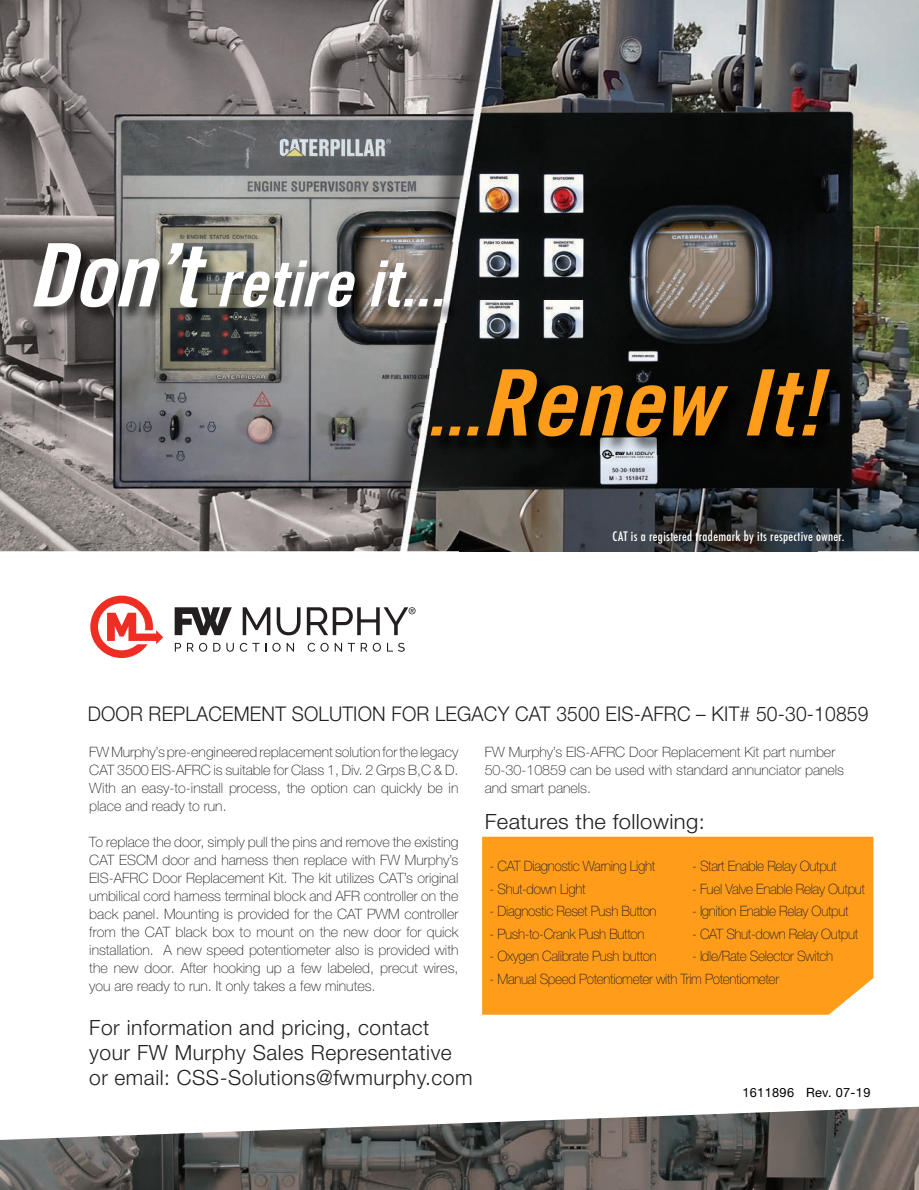
<style>
.page{position:relative;width:919px;height:1190px;background:#fff}
.page>*{position:absolute;margin:0;border:0;box-sizing:border-box;transform-origin:0 0}
.t1{font:italic 700 condensed 91.65px "Trade Gothic No.20";color:#ff9d1b;scale:1.08 1}
.t2{font:italic 700 condensed 63.6px "Trade Gothic No.20";color:#fff;scale:1.05 1}
.t3{font:300 21px/25.2px "Helvetica Neue LT Std";letter-spacing:.025em;color:#231f20}
.t4{font:300 21px "Helvetica Neue LT Std";letter-spacing:.025em;color:#231f20;scale:1.05 1}
.t5{font:300 20.25px "Helvetica Neue LT Std";letter-spacing:.01em;color:#231f20;scale:.95 1}
.t6{font:100 14.25px/18px "Helvetica Neue LT Std";letter-spacing:-.025em;color:#231f20;text-align:justify}
.t7{font:100 14.25px "Helvetica Neue LT Std";letter-spacing:-.025em;color:#231f20;scale:.95 1}
.t8{font:100 14.25px/18px "Helvetica Neue LT Std";color:#231f20}
.t9{font:500 condensed 12.75px "Futura";letter-spacing:.025em;color:#fff}
.t10{font:12.75px "Helvetica Neue LT Std";letter-spacing:.025em;color:#000}
.s1{font-size:87.45px}
.s2{font-size:75.75px}
.s3{font-family:"Futura";font-weight:500;font-stretch:condensed;color:#fff}
</style>
<div class="page">
<img style="left:0;top:0;width:408px;height:250px">
<img style="left:408px;top:0;width:357px;height:300px">
<img style="left:765px;top:0;width:154px;height:401px">
<img style="left:0;top:250px;width:51px;height:301px">
<img style="left:51px;top:300px;width:408px;height:251px">
<img style="left:459px;top:300px;width:307px;height:69px">
<img style="left:817px;top:401px;width:102px;height:150px">
<img style="left:459px;top:455px;width:358px;height:96px">
<img style="left:33px;top:242px;width:425px;height:80px">
<img style="left:431px;top:369px;width:417px;height:86px">
<svg style="left:90px;top:595px;width:73px;height:63px"></svg>
<svg style="left:175px;top:643px;width:6px;height:8px"></svg>
<svg style="left:187px;top:642px;width:20px;height:9px"></svg>
<svg style="left:213px;top:642px;width:7px;height:9px"></svg>
<svg style="left:226px;top:643px;width:8px;height:8px"></svg>
<svg style="left:240px;top:642px;width:19px;height:9px"></svg>
<svg style="left:272px;top:642px;width:9px;height:9px"></svg>
<svg style="left:287px;top:642px;width:7px;height:9px"></svg>
<svg style="left:308px;top:642px;width:21px;height:9px"></svg>
<svg style="left:335px;top:642px;width:7px;height:9px"></svg>
<svg style="left:348px;top:642px;width:7px;height:9px"></svg>
<svg style="left:361px;top:643px;width:6px;height:8px"></svg>
<svg style="left:373px;top:642px;width:8px;height:9px"></svg>
<svg style="left:387px;top:642px;width:18px;height:9px"></svg>
<svg style="left:175px;top:607px;width:57px;height:28px"></svg>
<svg style="left:243px;top:607px;width:27px;height:28px"></svg>
<svg style="left:277px;top:607px;width:23px;height:28px"></svg>
<svg style="left:307px;top:607px;width:108px;height:28px"></svg>
<div style="left:482px;top:836px;width:391px;height:178px;background:#ff9d1b"></div>
<img style="left:0;top:1106px;width:919px;height:83px">
<h2 class="t2" style="left:28px;top:245px;width:399px"><span class="s1">Don’t</span> retire it...</h2>
<h1 class="t1" style="left:426px;top:347px;width:368px"><span class="s2">...</span>Renew It!</h1>
<p class="t9" style="left:612px;top:528px;width:233px">CAT is a registered trademark by its respective owner.</p>
<h3 class="t5" style="left:88px;top:701px;width:823px">DOOR REPLACEMENT SOLUTION FOR LEGACY CAT 3500 EIS-AFRC – KIT# 50-30-10859</h3>
<p class="t6" style="left:89px;top:742px;width:371px">FW Murphy’s pre-engineered replacement solution for the legacy CAT 3500 EIS-AFRC is suitable for Class 1, Div. 2 Grps B,C &amp; D.<br>With an easy-to-install process, the option can quickly be in place and ready to run.</p>
<p class="t6" style="left:89px;top:832px;width:371px">To replace the door, simply pull the pins and remove the existing CAT ESCM door and harness then replace with FW Murphy’s EIS-AFRC Door Replacement Kit. The kit utilizes CAT’s original umbilical cord harness terminal block and AFR controller on the back panel. Mounting is provided for the CAT PWM controller from the CAT black box to mount on the new door for quick installation. A new speed potentiometer also is provided with the new door. After hooking up a few labeled, precut wires, you are ready to run. It only takes a few minutes.</p>
<p class="t8" style="left:485px;top:742px;width:361px">FW Murphy’s EIS-AFRC Door Replacement Kit part number<br>50-30-10859 can be used with standard annunciator panels and smart panels.</p>
<h3 class="t4" style="left:485px;top:808px;width:211px">Features the following:</h3>
<p class="t7" style="left:490px;top:857px;width:176px">- CAT Diagnostic Warning Light</p>
<p class="t7" style="left:692px;top:857px;width:154px">- Start Enable Relay Output</p>
<p class="t7" style="left:490px;top:880px;width:102px">- Shut-down Light</p>
<p class="t7" style="left:692px;top:880px;width:184px">- Fuel Valve Enable Relay Output</p>
<p class="t7" style="left:490px;top:902px;width:177px">- Diagnostic Reset Push Button</p>
<p class="t7" style="left:692px;top:902px;width:166px">- Ignition Enable Relay Output</p>
<p class="t7" style="left:490px;top:925px;width:165px">- Push-to-Crank Push Button</p>
<p class="t7" style="left:692px;top:925px;width:176px">- CAT Shut-down Relay Output</p>
<p class="t7" style="left:490px;top:947px;width:178px">- Oxygen Calibrate Push button</p>
<p class="t7" style="left:692px;top:947px;width:150px">- Idle/Rate Selector Switch</p>
<p class="t7" style="left:490px;top:970px;width:306px">- Manual Speed Potentiometer with Trim Potentiometer</p>
<h3 class="t3" style="left:89px;top:1014px;width:385px">For information and pricing, contact your FW Murphy Sales Representative or email: CSS-Solutions@fwmurphy.com</h3>
<p class="t10" style="left:737px;top:1084px;width:135px"><span class="s3">C</span>1611896 Rev. 07-19</p>
</div>
